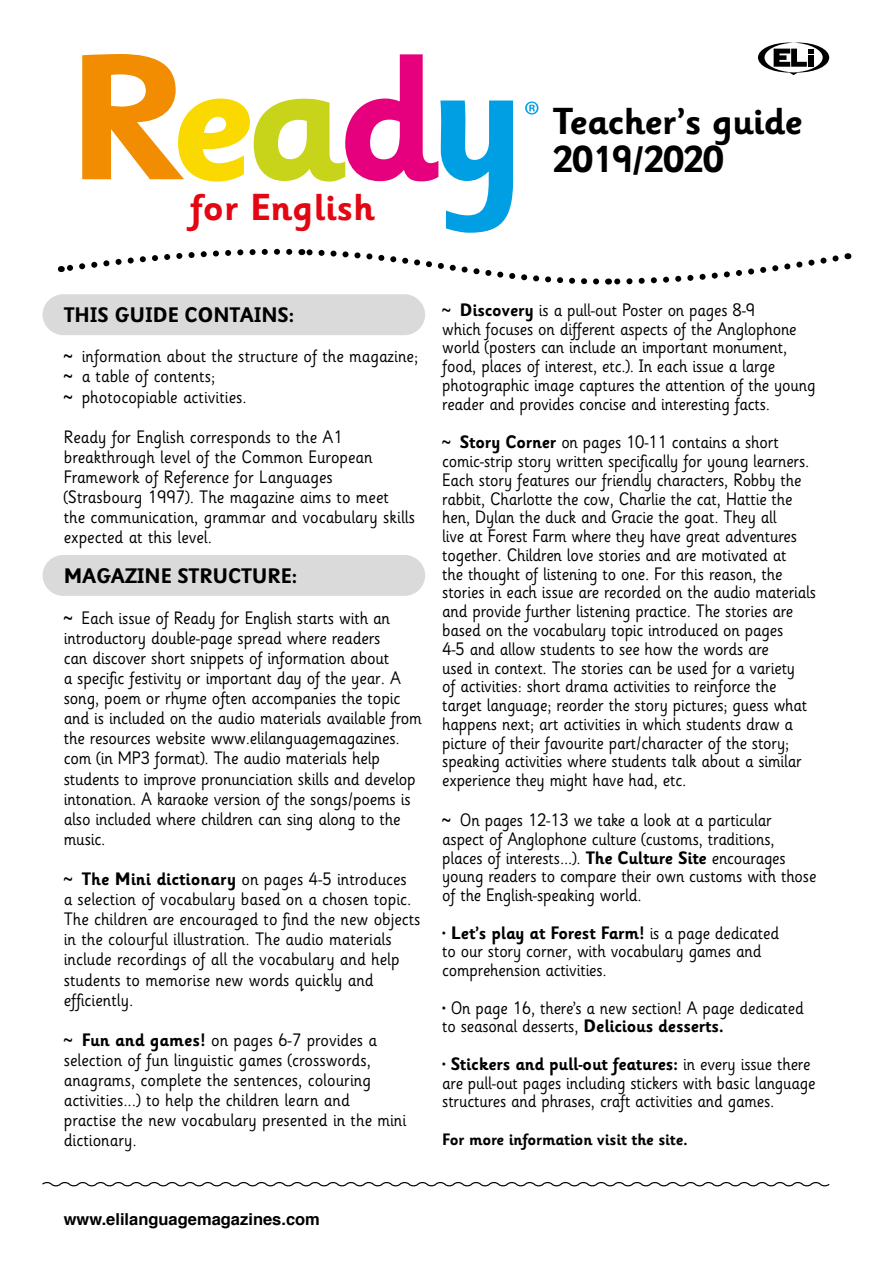
<style>
.page{position:relative;width:893px;height:1263px;background:#fff}
.page>*{position:absolute;margin:0;border:0;box-sizing:border-box;transform-origin:0 0}
.t1{font:700 37.5px/38.2px "Sassoon Infant";letter-spacing:-.02em;color:#000}
.t2{font:700 37.5px "Sassoon Infant";color:#e30613}
.t3{font:700 21px "Sassoon Infant";letter-spacing:-.005em;color:#000;scale:.95 1}
.t4{font:18px/18.8px "Sassoon Infant";letter-spacing:-.01em;color:#000;scale:.94 1}
.t5{font:18px/20.1px "Sassoon Infant";letter-spacing:-.01em;color:#000;scale:.95 1}
.t6{font:700 16.5px "Sassoon Infant";letter-spacing:-.01em;color:#000;scale:.95 1}
.t7{font:700 16.5px "Helvetica";color:#000}
.s1{font-weight:700;font-size:16.5px}
.s2{font-weight:700}
</style>
<div class="page">
<svg style="left:608px;top:253px;width:240px;height:32px"></svg>
<svg style="left:301px;top:249px;width:299px;height:36px"></svg>
<svg style="left:60px;top:248px;width:233px;height:25px"></svg>
<svg style="left:758px;top:43px;width:71px;height:32px"></svg>
<div style="left:43px;top:294px;width:382px;height:41px;background:#dadada;border-radius:20px"></div>
<div style="left:43px;top:555px;width:382px;height:41px;background:#dadada;border-radius:20px"></div>
<svg style="left:525px;top:101px;width:13px;height:14px"></svg>
<svg style="left:82px;top:54px;width:431px;height:179px"></svg>
<svg style="left:42px;top:1182px;width:788px;height:5px"></svg>
<h1 class="t2" style="left:190px;top:184px;width:186px">for English</h1>
<h1 class="t1" style="left:553px;top:103px;width:252px">Teacher’s guide<br>2019/2020</h1>
<p class="t3" style="left:64px;top:302px;width:245px">THIS GUIDE CONTAINS:</p>
<p class="t5" style="left:64px;top:346px;width:375px"><span class="s1">~</span> information about the structure of the magazine; <span class="s1">~</span> a table of contents;<br><span class="s1">~</span> photocopiable activities.</p>
<p class="t5" style="left:64px;top:427px;width:371px">Ready for English corresponds to the A1 breakthrough level of the Common European Framework of Reference for Languages (Strasbourg 1997). The magazine aims to meet<br>the communication, grammar and vocabulary skills expected at this level.</p>
<p class="t3" style="left:64px;top:563px;width:247px">MAGAZINE STRUCTURE:</p>
<p class="t5" style="left:64px;top:608px;width:379px"><span class="s1">~</span> Each issue of Ready for English starts with an introductory double-page spread where readers<br>can discover short snippets of information about<br>a specific festivity or important day of the year. A song, poem or rhyme often accompanies the topic and is included on the audio materials available from the resources website www.elilanguagemagazines. com (in MP3 format). The audio materials help students to improve pronunciation skills and develop intonation. A karaoke version of the songs/poems is also included where children can sing along to the music.</p>
<p class="t5" style="left:64px;top:869px;width:377px"><span class="s1">~</span> <span class="s2">The Mini dictionary</span> on pages 4-5 introduces<br>a selection of vocabulary based on a chosen topic.<br>The children are encouraged to find the new objects in the colourful illustration. The audio materials include recordings of all the vocabulary and help students to memorise new words quickly and efficiently.</p>
<p class="t5" style="left:64px;top:1030px;width:362px"><span class="s1">~</span> <span class="s2">Fun and games!</span> on pages 6-7 provides a selection of fun linguistic games (crosswords, anagrams, complete the sentences, colouring activities...) to help the children learn and practise the new vocabulary presented in the mini dictionary.</p>
<p class="t4" style="left:442px;top:301px;width:399px"><span class="s1">~</span> <span class="s2">Discovery</span> is a pull-out Poster on pages 8-9<br>which focuses on different aspects of the Anglophone world (posters can include an important monument, food, places of interest, etc.). In each issue a large photographic image captures the attention of the young reader and provides concise and interesting facts.</p>
<p class="t4" style="left:442px;top:433px;width:399px"><span class="s1">~</span> <span class="s2">Story Corner</span> on pages 10-11 contains a short comic-strip story written specifically for young learners.<br>Each story features our friendly characters, Robby the rabbit, Charlotte the cow, Charlie the cat, Hattie the hen, Dylan the duck and Gracie the goat. They all<br>live at Forest Farm where they have great adventures together. Children love stories and are motivated at<br>the thought of listening to one. For this reason, the stories in each issue are recorded on the audio materials and provide further listening practice. The stories are based on the vocabulary topic introduced on pages<br>4-5 and allow students to see how the words are<br>used in context. The stories can be used for a variety<br>of activities: short drama activities to reinforce the target language; reorder the story pictures; guess what happens next; art activities in which students draw a picture of their favourite part/character of the story; speaking activities where students talk about a similar experience they might have had, etc.</p>
<p class="t4" style="left:442px;top:811px;width:400px"><span class="s1">~</span> On pages 12-13 we take a look at a particular aspect of Anglophone culture (customs, traditions, places of interests...). <span class="s2">The Culture Site</span> encourages young readers to compare their own customs with those of the English-speaking world.</p>
<p class="t4" style="left:442px;top:923px;width:360px">• <span class="s2">Let’s play at Forest Farm!</span> is a page dedicated to our story corner, with vocabulary games and comprehension activities.</p>
<p class="t4" style="left:442px;top:998px;width:386px">• On page 16, there’s a new section! A page dedicated to seasonal desserts, <span class="s2">Delicious desserts.</span></p>
<p class="t4" style="left:442px;top:1055px;width:399px">• <span class="s2">Stickers and pull-out features:</span> in every issue there are pull-out pages including stickers with basic language structures and phrases, craft activities and games.</p>
<p class="t6" style="left:442px;top:1129px;width:260px">For more information visit the site.</p>
<p class="t7" style="left:64px;top:1205px;width:258px">www.elilanguagemagazines.com</p>
</div>
